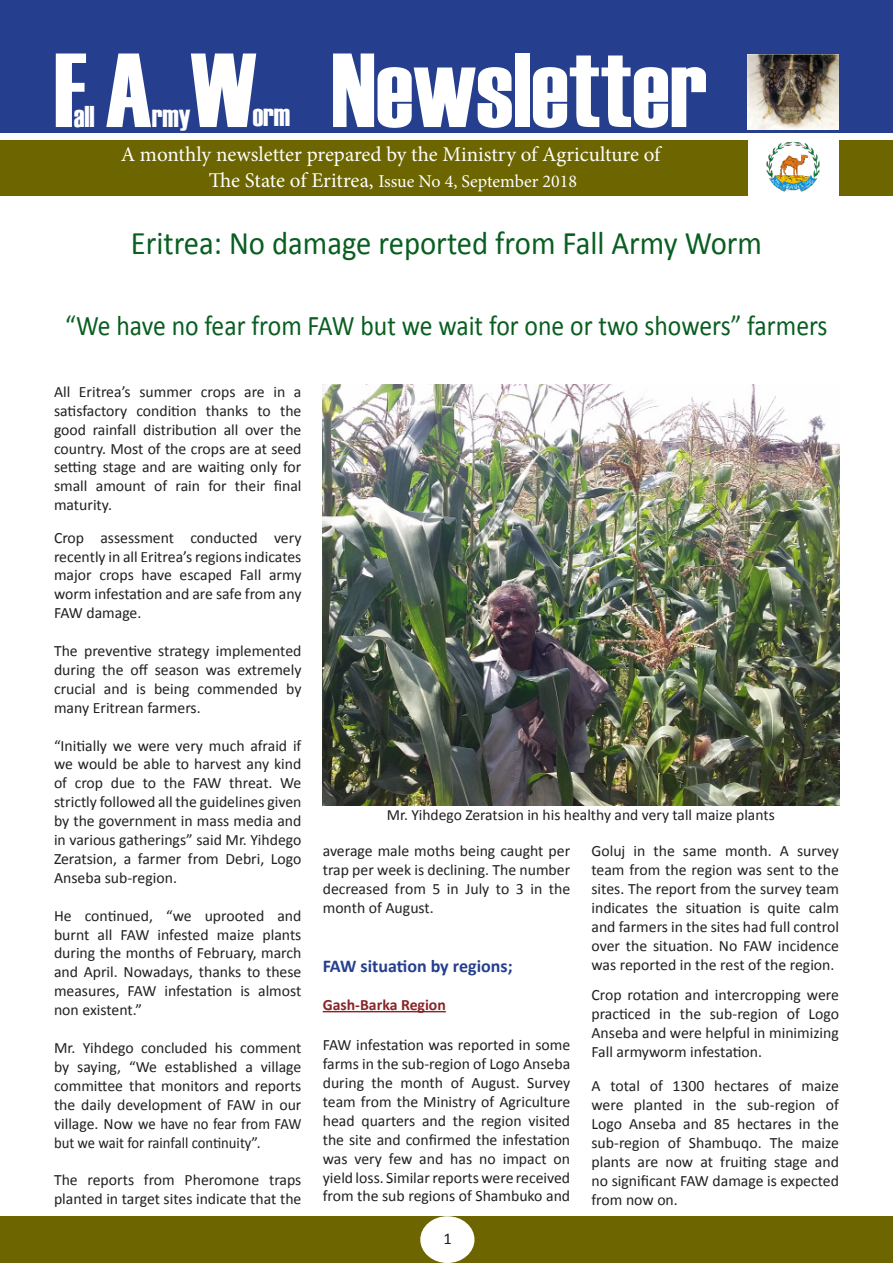
<style>
.page{position:relative;width:893px;height:1263px;background:#fff}
.page>*{position:absolute;margin:0;border:0;box-sizing:border-box;transform-origin:0 0}
.t1{font:105px "Haettenschweiler";color:#fff}
.t2{font:33px "Calibri";color:#095e21;scale:.93 1}
.t3{font:30px "Haettenschweiler";color:#fff}
.t4{font:28.5px "Calibri";color:#095e21;scale:.9 1}
.t5{font:21px "Minion Pro";letter-spacing:-.005em;color:#fff}
.t6{font:18px "Minion Pro";color:#fff}
.t7{font:700 18px "Calibri";color:#253f8e}
.t8{font:16.5px "Calibri";color:#231f20}
.t9{font:15.75px/18.9px "Calibri";color:#231f20;text-align:justify}
.t10{font:700 15.75px "Calibri";color:#882427}
.t11{font:15.6px "Calibri";color:#231f20}
.s1{font-size:21px}
</style>
<div class="page">
<div style="left:0;top:0;width:893px;height:133px;background:#253f8e"></div>
<div style="left:0;top:141px;width:893px;height:55px;background:#6c6500"></div>
<div style="left:748px;top:139px;width:91px;height:58px;background:#fff"></div>
<img style="left:767px;top:142px;width:52px;height:49px">
<img style="left:747px;top:54px;width:92px;height:76px">
<hr style="left:323px;top:1011px;width:123px;height:1px;background:#882427">
<div style="left:0;top:1216px;width:893px;height:47px;background:#6c6500"></div>
<div style="left:420px;top:1216px;width:54px;height:47px;background:#fff;border-radius:50%"></div>
<img style="left:323px;top:385px;width:517px;height:421px">
<p class="t1" style="left:54px;top:19px;width:655px">F A W Newsletter</p>
<p class="t3" style="left:74px;top:96px;width:23px">all</p>
<p class="t3" style="left:253px;top:96px;width:39px">orm</p>
<p class="t3" style="left:152px;top:96px;width:40px">rmy</p>
<p class="t5" style="left:121px;top:141px;width:541px">A monthly newsletter prepared by the Ministry of Agriculture of</p>
<p class="t6" style="left:209px;top:169px;width:370px"><span class="s1">The State of Eritrea,</span> Issue No 4, September 2018</p>
<p class="t2" style="left:131px;top:222px;width:680px">Eritrea: No damage reported from Fall Army Worm</p>
<p class="t4" style="left:65px;top:307px;width:849px">“We have no fear from FAW but we wait for one or two showers” farmers</p>
<p class="t9" style="left:54px;top:381px;width:249px">All Eritrea’s summer crops are in a satisfactory condition thanks to the good rainfall distribution all over the country. Most of the crops are at seed setting stage and are waiting only for small amount of rain for their final maturity.</p>
<p class="t9" style="left:54px;top:527px;width:249px">Crop assessment conducted very recently in all Eritrea’s regions indicates major crops have escaped Fall army worm infestation and are safe from any FAW damage.</p>
<p class="t9" style="left:54px;top:641px;width:249px">The preventive strategy implemented during the off season was extremely crucial and is being commended by many Eritrean farmers.</p>
<p class="t9" style="left:54px;top:735px;width:249px">“Initially we were very much afraid if we would be able to harvest any kind of crop due to the FAW threat. We strictly followed all the guidelines given by the government in mass media and in various gatherings” said Mr. Yihdego Zeratsion, a farmer from Debri, Logo Anseba sub-region.</p>
<p class="t9" style="left:54px;top:905px;width:249px">He continued, “we uprooted and burnt all FAW infested maize plants during the months of February, march and April. Nowadays, thanks to these measures, FAW infestation is almost non existent.”</p>
<p class="t9" style="left:54px;top:1037px;width:249px">Mr. Yihdego concluded his comment by saying, “We established a village committee that monitors and reports the daily development of FAW in our village. Now we have no fear from FAW but we wait for rainfall continuity”.</p>
<p class="t9" style="left:54px;top:1170px;width:249px">The reports from Pheromone traps planted in target sites indicate that the</p>
<p class="t11" style="left:387px;top:805px;width:389px">Mr. Yihdego Zeratsion in his healthy and very tall maize plants</p>
<p class="t9" style="left:323px;top:841px;width:249px">average male moths being caught per trap per week is declining. The number decreased from 5 in July to 3 in the month of August.</p>
<p class="t7" style="left:323px;top:955px;width:191px">FAW situation by regions;</p>
<p class="t10" style="left:323px;top:995px;width:125px">Gash-Barka Region</p>
<p class="t9" style="left:323px;top:1035px;width:249px">FAW infestation was reported in some farms in the sub-region of Logo Anseba during the month of August. Survey team from the Ministry of Agriculture head quarters and the region visited the site and confirmed the infestation was very few and has no impact on yield loss. Similar reports were received from the sub regions of Shambuko and</p>
<p class="t8" style="left:443px;top:1228px;width:10px">1</p>
<p class="t9" style="left:591px;top:841px;width:249px">Goluj in the same month. A survey team from the region was sent to the sites. The report from the survey team indicates the situation is quite calm and farmers in the sites had full control over the situation. No FAW incidence was reported in the rest of the region.</p>
<p class="t9" style="left:591px;top:985px;width:249px">Crop rotation and intercropping were practiced in the sub-region of Logo Anseba and were helpful in minimizing Fall armyworm infestation.</p>
<p class="t9" style="left:591px;top:1076px;width:249px">A total of 1300 hectares of maize were planted in the sub-region of Logo Anseba and 85 hectares in the sub-region of Shambuqo. The maize plants are now at fruiting stage and no significant FAW damage is expected from now on.</p>
</div>
